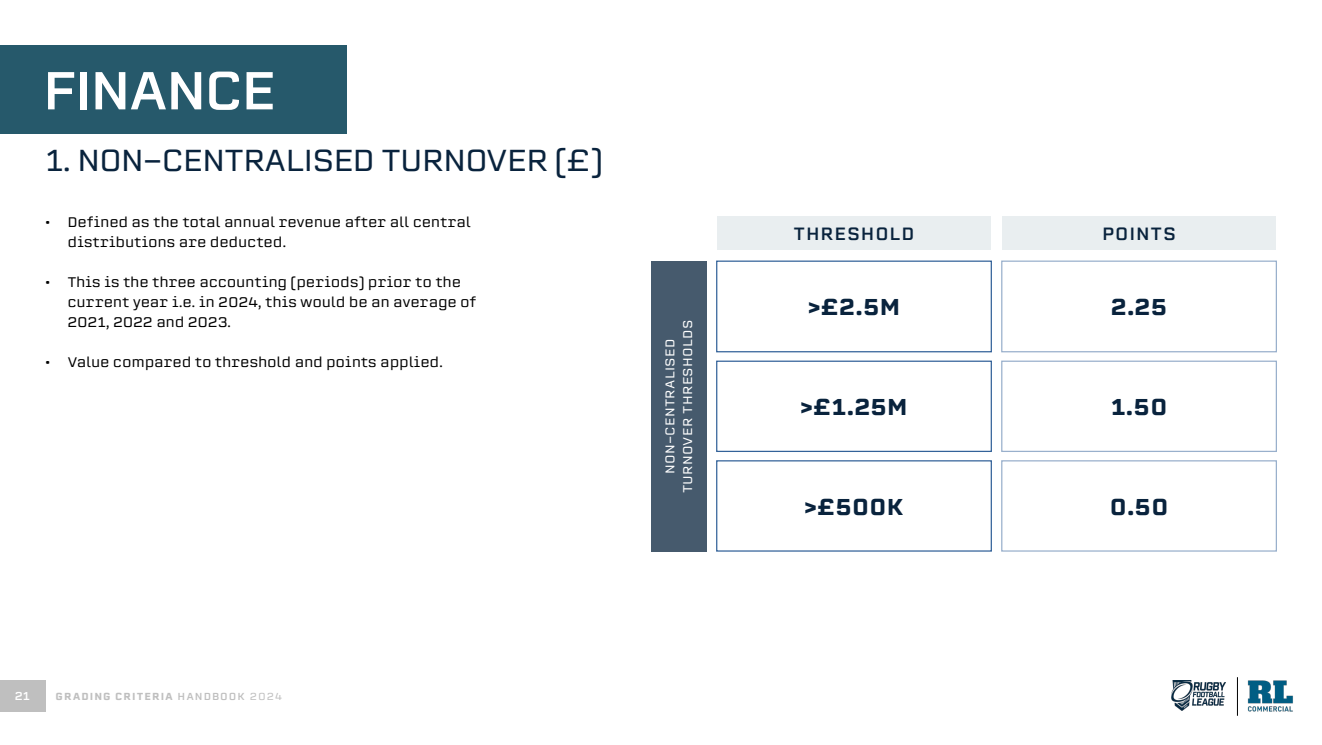
<style>
.page{position:relative;width:1322px;height:745px;background:#fff}
.page>*{position:absolute;margin:0;border:0;box-sizing:border-box;transform-origin:0 0}
.t1{font:52.5px "Erbaum";letter-spacing:-.045em;color:#fff}
.t2{font:30px "Erbaum";letter-spacing:-.04em;color:#09233d}
.t3{font:500 22.5px "Erbaum";letter-spacing:.01em;color:#09233d}
.t4{font:17.5px "Erbaum";letter-spacing:.05em;color:#09233d}
.t5{font:13.75px/20px "Erbaum";letter-spacing:-.02em;color:#000}
.t6{font:12.5px/17.5px "Erbaum";letter-spacing:.025em;color:#fff;text-align:center}
.t7{font:11.25px "Erbaum";color:#fff}
.t8{font:500 10px "Erbaum";letter-spacing:.1em;color:#bfbfbf}
.s1{font-weight:400}
</style>
<div class="page">
<div style="left:717px;top:216px;width:274px;height:34px;background:#e9eef0"></div>
<div style="left:1002px;top:216px;width:274px;height:34px;background:#e9eef0"></div>
<div style="left:716px;top:260px;width:276px;height:92px;border:1px solid #336299"></div>
<div style="left:716px;top:360px;width:276px;height:91px;border:1px solid #336299"></div>
<div style="left:1001px;top:260px;width:276px;height:92px;border:1px solid #99b0cc"></div>
<div style="left:1001px;top:360px;width:276px;height:91px;border:1px solid #99b0cc"></div>
<div style="left:716px;top:460px;width:276px;height:91px;border:1px solid #336299"></div>
<div style="left:1001px;top:460px;width:276px;height:91px;border:1px solid #99b0cc"></div>
<div style="left:651px;top:261px;width:55px;height:290px;background:#465a6d"></div>
<div style="left:0;top:45px;width:347px;height:89px;background:#26596b"></div>
<hr style="left:1237px;top:676px;width:1px;height:39px;background:#000">
<img style="left:1171px;top:680px;width:55px;height:30px">
<img style="left:1247px;top:680px;width:46px;height:32px">
<div style="left:0;top:679px;width:45px;height:32px;background:#bfbfbf"></div>
<h1 class="t1" style="left:43px;top:54px;width:235px">FINANCE</h1>
<h2 class="t2" style="left:45px;top:139px;width:559px">1. NON-CENTRALISED TURNOVER (£)</h2>
<p class="t5" style="left:67px;top:211px;width:405px;text-indent:-22px">• Defined as the total annual revenue after all central distributions are deducted.</p>
<p class="t5" style="left:67px;top:271px;width:411px;text-indent:-22px">• This is the three accounting (periods) prior to the current year i.e. in 2024, this would be an average of<br>2021, 2022 and 2023.</p>
<p class="t5" style="left:45px;top:351px;width:400px">• Value compared to threshold and points applied.</p>
<p class="t6" style="left:661px;top:493px;width:175px;rotate:-90deg">NON-CENTRALISED<br>TURNOVER THRESHOLDS</p>
<p class="t7" style="left:15px;top:687px;width:17px">21</p>
<p class="t8" style="left:56px;top:688px;width:228px">GRADING CRITERIA <span class="s1">HANDBOOK</span> <span class="s1">2024</span></p>
<p class="t4" style="left:793px;top:221px;width:123px">THRESHOLD</p>
<p class="t4" style="left:1102px;top:221px;width:75px">POINTS</p>
<h3 class="t3" style="left:808px;top:291px;width:94px">&gt;£2.5M</h3>
<h3 class="t3" style="left:800px;top:390px;width:109px">&gt;£1.25M</h3>
<h3 class="t3" style="left:1111px;top:291px;width:58px">2.25</h3>
<h3 class="t3" style="left:1111px;top:390px;width:58px">1.50</h3>
<h3 class="t3" style="left:804px;top:490px;width:101px">&gt;£500K</h3>
<h3 class="t3" style="left:1110px;top:490px;width:60px">0.50</h3>
</div>
